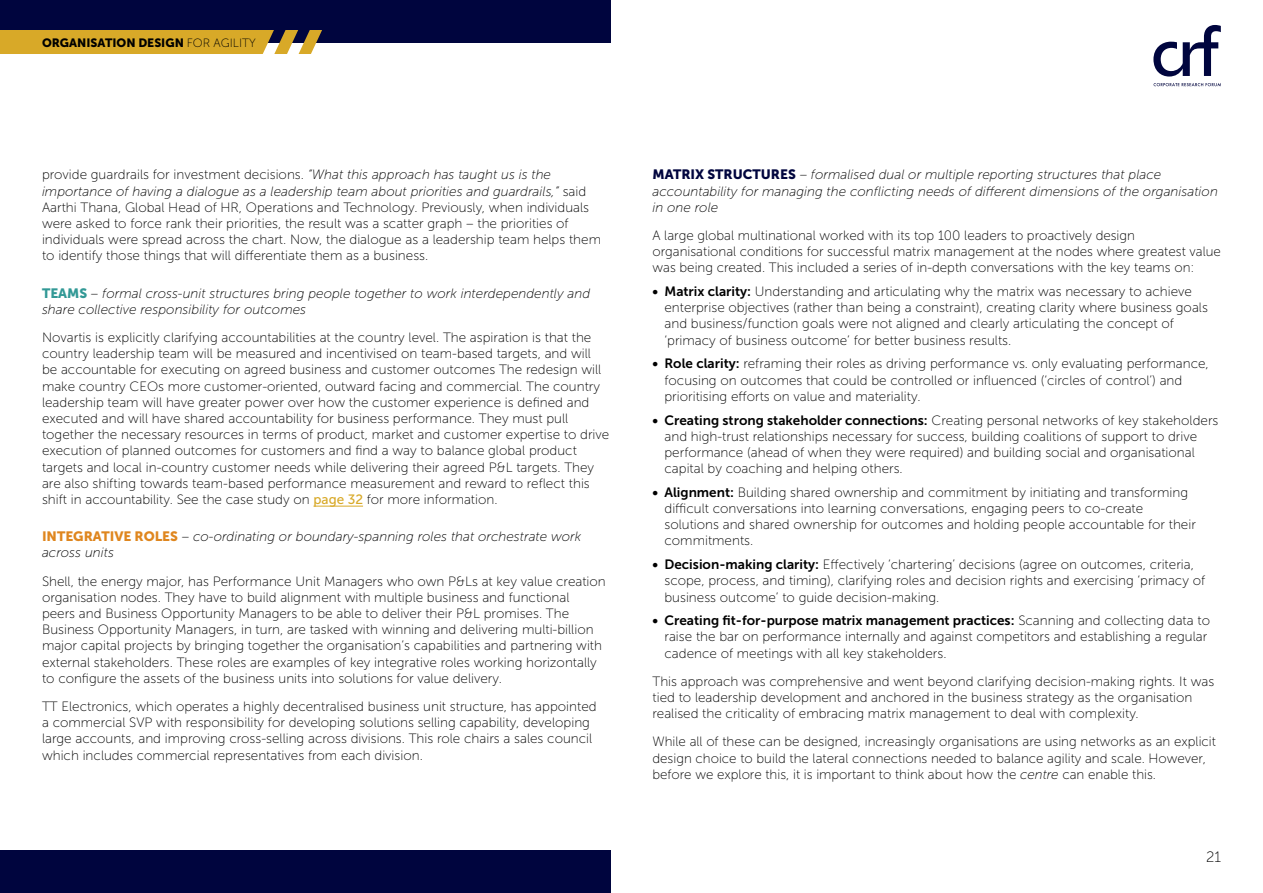
<style>
.page{position:relative;width:1263px;height:893px;background:#fff}
.page>*{position:absolute;margin:0;border:0;box-sizing:border-box;transform-origin:0 0}
.t1{font:15px "Museo Sans 100";color:#000}
.t2{font:13.5px/16.2px "Museo Sans 100";color:#000}
.t3{font:italic 13.5px/16.2px "Museo Sans 100";color:#000}
.t4{font:13.5px "Museo Sans 700";color:#000}
.t5{font:12px "Museo Sans 900";color:#000}
.s1{font-family:"Museo Sans 100"}
.s2{font-style:italic}
.s3{font-family:"Museo Sans 900";font-style:normal;color:#329996}
.s4{font-family:"Museo Sans 500";color:#d8a928}
.s5{font-family:"Museo Sans 900";font-style:normal;color:#df861e}
.s6{font-family:"Museo Sans 900";font-style:normal;color:#00053e}
.s7{font-family:"Museo Sans 700"}
</style>
<div class="page">
<div style="left:0;top:0;width:610px;height:42px;background:#00053e"></div>
<div style="left:0;top:851px;width:610px;height:42px;background:#00053e"></div>
<svg style="left:1153px;top:25px;width:68px;height:52px"></svg>
<svg style="left:1153px;top:83px;width:68px;height:3px"></svg>
<svg style="left:0;top:30px;width:322px;height:24px;background:#d0a532"></svg>
<hr style="left:313px;top:506px;width:50px;height:1px;background:#d8a928">
<p class="t5" style="left:42px;top:35px;width:215px">ORGANISATION DESIGN <span class="s1">FOR AGILITY</span></p>
<p class="t2" style="left:42px;top:167px;width:561px">provide guardrails for investment decisions. <span class="s2">“What this approach has taught us is the importance of having a dialogue as a leadership team about priorities and guardrails,”</span> said Aarthi Thana, Global Head of HR, Operations and Technology. Previously, when individuals were asked to force rank their priorities, the result was a scatter graph – the priorities of individuals were spread across the chart. Now, the dialogue as a leadership team helps them to identify those things that will differentiate them as a business.</p>
<p class="t3" style="left:42px;top:285px;width:550px"><span class="s3">TEAMS</span> – formal cross-unit structures bring people together to work interdependently and share collective responsibility for outcomes</p>
<p class="t2" style="left:42px;top:329px;width:569px">Novartis is explicitly clarifying accountabilities at the country level. The aspiration is that the country leadership team will be measured and incentivised on team-based targets, and will be accountable for executing on agreed business and customer outcomes The redesign will make country CEOs more customer-oriented, outward facing and commercial. The country leadership team will have greater power over how the customer experience is defined and executed and will have shared accountability for business performance. They must pull together the necessary resources in terms of product, market and customer expertise to drive execution of planned outcomes for customers and find a way to balance global product targets and local in-country customer needs while delivering their agreed P&amp;L targets. They are also shifting towards team-based performance measurement and reward to reflect this shift in accountability. See the case study on <span class="s4">page 32</span> for more information.</p>
<p class="t3" style="left:42px;top:529px;width:541px"><span class="s5">INTEGRATIVE ROLES</span> – co-ordinating or boundary-spanning roles that orchestrate work across units</p>
<p class="t2" style="left:42px;top:573px;width:565px">Shell, the energy major, has Performance Unit Managers who own P&amp;Ls at key value creation organisation nodes. They have to build alignment with multiple business and functional peers and Business Opportunity Managers to be able to deliver their P&amp;L promises. The Business Opportunity Managers, in turn, are tasked with winning and delivering multi-billion major capital projects by bringing together the organisation’s capabilities and partnering with external stakeholders. These roles are examples of key integrative roles working horizontally to configure the assets of the business units into solutions for value delivery.</p>
<p class="t2" style="left:42px;top:698px;width:556px">TT Electronics, which operates a highly decentralised business unit structure, has appointed a commercial SVP with responsibility for developing solutions selling capability, developing large accounts, and improving cross-selling across divisions. This role chairs a sales council which includes commercial representatives from each division.</p>
<p class="t3" style="left:652px;top:167px;width:567px"><span class="s6">MATRIX STRUCTURES</span> – formalised dual or multiple reporting structures that place accountability for managing the conflicting needs of different dimensions of the organisation in one role</p>
<p class="t2" style="left:652px;top:227px;width:570px">A large global multinational worked with its top 100 leaders to proactively design organisational conditions for successful matrix management at the nodes where greatest value was being created. This included a series of in-depth conversations with the key teams on:</p>
<p class="t2" style="left:664px;top:283px;width:545px;text-indent:-12px"><span class="s7">• Matrix clarity:</span> Understanding and articulating why the matrix was necessary to achieve enterprise objectives (rather than being a constraint), creating clarity where business goals and business/function goals were not aligned and clearly articulating the concept of ‘primacy of business outcome’ for better business results.</p>
<p class="t2" style="left:664px;top:356px;width:546px;text-indent:-12px"><span class="s7">• Role clarity:</span> reframing their roles as driving performance vs. only evaluating performance, focusing on outcomes that could be controlled or influenced (‘circles of control’) and prioritising efforts on value and materiality.</p>
<p class="t2" style="left:664px;top:412px;width:555px;text-indent:-12px"><span class="s7">• Creating strong stakeholder connections:</span> Creating personal networks of key stakeholders and high-trust relationships necessary for success, building coalitions of support to drive performance (ahead of when they were required) and building social and organisational capital by coaching and helping others.</p>
<p class="t2" style="left:664px;top:484px;width:533px;text-indent:-12px"><span class="s7">• Alignment:</span> Building shared ownership and commitment by initiating and transforming difficult conversations into learning conversations, engaging peers to co-create solutions and shared ownership for outcomes and holding people accountable for their commitments.</p>
<p class="t2" style="left:664px;top:556px;width:542px;text-indent:-12px"><span class="s7">• Decision-making clarity:</span> Effectively ‘chartering’ decisions (agree on outcomes, criteria, scope, process, and timing), clarifying roles and decision rights and exercising ‘primacy of business outcome’ to guide decision-making.</p>
<p class="t4" style="left:652px;top:613px;width:559px">• Creating fit-for-purpose matrix management practices: <span class="s1">Scanning and collecting data to</span></p>
<p class="t2" style="left:664px;top:629px;width:544px">raise the bar on performance internally and against competitors and establishing a regular cadence of meetings with all key stakeholders.</p>
<p class="t2" style="left:652px;top:673px;width:563px">This approach was comprehensive and went beyond clarifying decision-making rights. It was tied to leadership development and anchored in the business strategy as the organisation realised the criticality of embracing matrix management to deal with complexity.</p>
<p class="t2" style="left:652px;top:734px;width:565px">While all of these can be designed, increasingly organisations are using networks as an explicit design choice to build the lateral connections needed to balance agility and scale. However, before we explore this, it is important to think about how the <span class="s2">centre</span> can enable this.</p>
<p class="t1" style="left:1206px;top:849px;width:16px">21</p>
</div>
